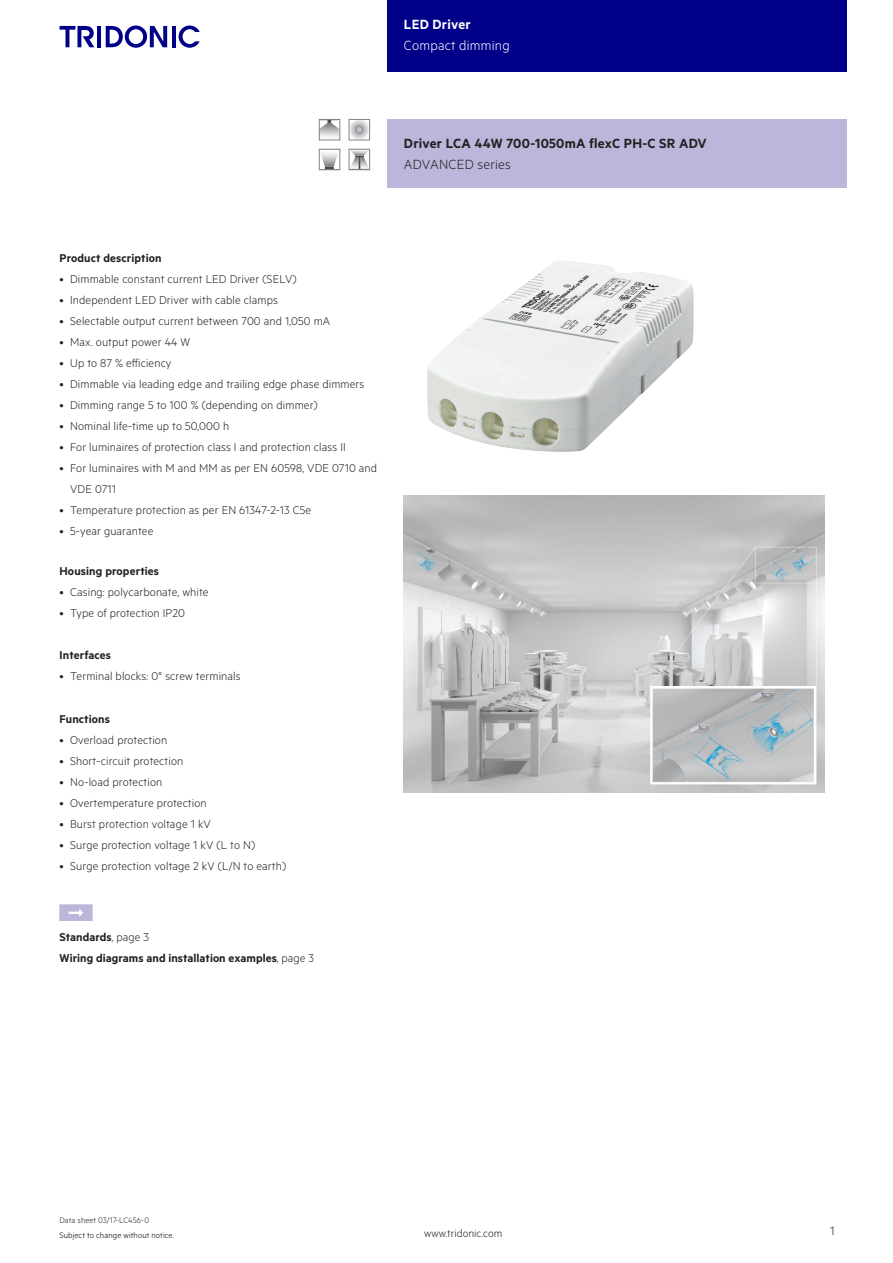
<style>
.page{position:relative;width:893px;height:1263px;background:#fff}
.page>*{position:absolute;margin:0;border:0;box-sizing:border-box;transform-origin:0 0}
.t1{font:15px "Tridonic Metric Print Semi";letter-spacing:.015em;color:#231f20}
.t2{font:300 15px "Metric";letter-spacing:.015em;color:#fff}
.t3{font:15px "Tridonic Metric Print Light";letter-spacing:.015em;color:#231f20}
.t4{font:15px "Tridonic Metric Print Semi";letter-spacing:.015em;color:#fff}
.t5{font:13.5px "Tridonic Metric Print Light";color:#231f20}
.t6{font:12.75px/21px "Tridonic Metric Print Light";letter-spacing:.01em;color:#231f20}
.t7{font:12.75px/21.3px "Tridonic Metric Print Semi";letter-spacing:.005em;color:#231f20}
.t8{font:12px "Tridonic Metric Print Light";letter-spacing:.005em;color:#231f20}
.t9{font:9px "Tridonic Metric Print Light";letter-spacing:.01em;color:#000}
.t10{font:9px "Tridonic Metric Print Light";letter-spacing:.005em;color:#231f20}
.s1{font-family:"Tridonic Metric Print Light"}
</style>
<div class="page">
<div style="left:387px;top:0;width:459px;height:72px;background:#008"></div>
<hr style="left:97px;top:26px;width:4px;height:21px;background:#008">
<svg style="left:106px;top:26px;width:61px;height:22px"></svg>
<hr style="left:172px;top:26px;width:3px;height:21px;background:#008">
<svg style="left:179px;top:26px;width:21px;height:22px"></svg>
<svg style="left:60px;top:26px;width:34px;height:21px"></svg>
<div style="left:387px;top:119px;width:459px;height:68px;background:#bbb7da"></div>
<img style="left:427px;top:261px;width:267px;height:191px">
<img style="left:404px;top:495px;width:421px;height:298px">
<svg style="left:321px;top:121px;width:17px;height:17px"></svg>
<div style="left:319px;top:119px;width:21px;height:21px;border:1px solid #808285"></div>
<svg style="left:321px;top:152px;width:17px;height:16px"></svg>
<div style="left:319px;top:149px;width:21px;height:21px;border:1px solid #808285"></div>
<div style="left:349px;top:119px;width:20px;height:21px;background:#f2f3f4;border-radius:50%"></div>
<div style="left:349px;top:120px;width:20px;height:20px;background:#f6f6f7;border-radius:50%"></div>
<div style="left:349px;top:120px;width:20px;height:19px;background:#f1f2f3;border-radius:50%"></div>
<div style="left:350px;top:120px;width:19px;height:19px;background:#ededee;border-radius:50%"></div>
<div style="left:350px;top:120px;width:18px;height:19px;background:#e6e7e9;border-radius:50%"></div>
<div style="left:350px;top:121px;width:18px;height:17px;background:#e1e2e4;border-radius:50%"></div>
<div style="left:351px;top:121px;width:17px;height:17px;background:#dedfe1;border-radius:50%"></div>
<div style="left:351px;top:121px;width:16px;height:17px;background:#dcdddf;border-radius:50%"></div>
<div style="left:351px;top:122px;width:16px;height:16px;background:#d7d8da;border-radius:50%"></div>
<div style="left:352px;top:122px;width:14px;height:15px;background:#cecfd1;border-radius:50%"></div>
<div style="left:352px;top:123px;width:14px;height:14px;background:#c9cacc;border-radius:50%"></div>
<div style="left:353px;top:123px;width:12px;height:13px;background:#c2c3c6;border-radius:50%"></div>
<div style="left:353px;top:124px;width:12px;height:11px;background:#bebfc1;border-radius:50%"></div>
<div style="left:354px;top:124px;width:11px;height:11px;background:#babbbe;border-radius:50%"></div>
<div style="left:354px;top:124px;width:10px;height:11px;background:#b6b7bb;border-radius:50%"></div>
<div style="left:354px;top:125px;width:10px;height:10px;background:#bebfc2;border-radius:50%"></div>
<div style="left:354px;top:125px;width:10px;height:9px;background:#b4b5b9;border-radius:50%"></div>
<div style="left:355px;top:125px;width:9px;height:9px;background:#b0b1b5;border-radius:50%"></div>
<div style="left:355px;top:125px;width:8px;height:9px;background:#b4b5b8;border-radius:50%"></div>
<div style="left:355px;top:126px;width:8px;height:7px;background:#b0b1b5;border-radius:50%"></div>
<div style="left:356px;top:126px;width:7px;height:7px;background:#8f9094;border-radius:50%"></div>
<svg style="left:356px;top:126px;width:6px;height:7px"></svg>
<div style="left:349px;top:119px;width:21px;height:21px;border:1px solid #808285"></div>
<svg style="left:351px;top:151px;width:17px;height:17px"></svg>
<div style="left:349px;top:149px;width:21px;height:21px;border:1px solid #808285"></div>
<p class="t4" style="left:404px;top:15px;width:68px">LED Driver</p>
<p class="t2" style="left:404px;top:37px;width:107px">Compact dimming</p>
<p class="t1" style="left:404px;top:134px;width:304px">Driver LCA 44W 700-1050mA flexC PH-C SR ADV</p>
<p class="t3" style="left:404px;top:156px;width:108px">ADVANCED series</p>
<p class="t7" style="left:60px;top:247px;width:104px">Product description</p>
<p class="t6" style="left:60px;top:268px;width:239px">• Dimmable constant current LED Driver (SELV)</p>
<p class="t6" style="left:60px;top:289px;width:220px">• Independent LED Driver with cable clamps</p>
<p class="t6" style="left:60px;top:310px;width:272px">• Selectable output current between 700 and 1,050 mA</p>
<p class="t6" style="left:60px;top:331px;width:132px">• Max. output power 44 W</p>
<p class="t6" style="left:60px;top:352px;width:113px">• Up to 87 % efficiency</p>
<p class="t6" style="left:60px;top:373px;width:306px">• Dimmable via leading edge and trailing edge phase dimmers</p>
<p class="t6" style="left:60px;top:394px;width:260px">• Dimming range 5 to 100 % (depending on dimmer)</p>
<p class="t6" style="left:60px;top:415px;width:171px">• Nominal life-time up to 50,000 h</p>
<p class="t6" style="left:60px;top:436px;width:288px">• For luminaires of protection class I and protection class II</p>
<p class="t6" style="left:70px;top:457px;width:308px;text-indent:-11px">• For luminaires with M and MM as per EN 60598, VDE 0710 and<br>VDE 0711</p>
<p class="t6" style="left:60px;top:499px;width:253px">• Temperature protection as per EN 61347-2-13 C5e</p>
<p class="t6" style="left:60px;top:520px;width:95px">• 5-year guarantee</p>
<p class="t7" style="left:60px;top:560px;width:101px">Housing properties</p>
<p class="t6" style="left:60px;top:581px;width:150px">• Casing: polycarbonate, white</p>
<p class="t6" style="left:60px;top:602px;width:127px">• Type of protection IP20</p>
<p class="t7" style="left:60px;top:644px;width:53px">Interfaces</p>
<p class="t6" style="left:60px;top:665px;width:183px">• Terminal blocks: 0° screw terminals</p>
<p class="t7" style="left:60px;top:708px;width:52px">Functions</p>
<p class="t6" style="left:60px;top:729px;width:109px">• Overload protection</p>
<p class="t6" style="left:60px;top:750px;width:125px">• Short-circuit protection</p>
<p class="t6" style="left:60px;top:771px;width:104px">• No-load protection</p>
<p class="t6" style="left:60px;top:792px;width:149px">• Overtemperature protection</p>
<p class="t6" style="left:60px;top:813px;width:153px">• Burst protection voltage 1 kV</p>
<p class="t6" style="left:60px;top:834px;width:197px">• Surge protection voltage 1 kV (L to N)</p>
<p class="t6" style="left:60px;top:855px;width:228px">• Surge protection voltage 2 kV (L/N to earth)</p>
<p class="t7" style="left:60px;top:926px;width:256px">Standards<span class="s1">, page 3<br></span>Wiring diagrams and installation examples<span class="s1">, page 3</span></p>
<p class="t10" style="left:60px;top:1215px;width:91px">Data sheet 03/17-LC456-0</p>
<p class="t9" style="left:60px;top:1229px;width:116px">Subject to change without notice.</p>
<p class="t8" style="left:424px;top:1227px;width:80px">www.tridonic.com</p>
<p class="t5" style="left:830px;top:1223px;width:6px">1</p>
</div>
